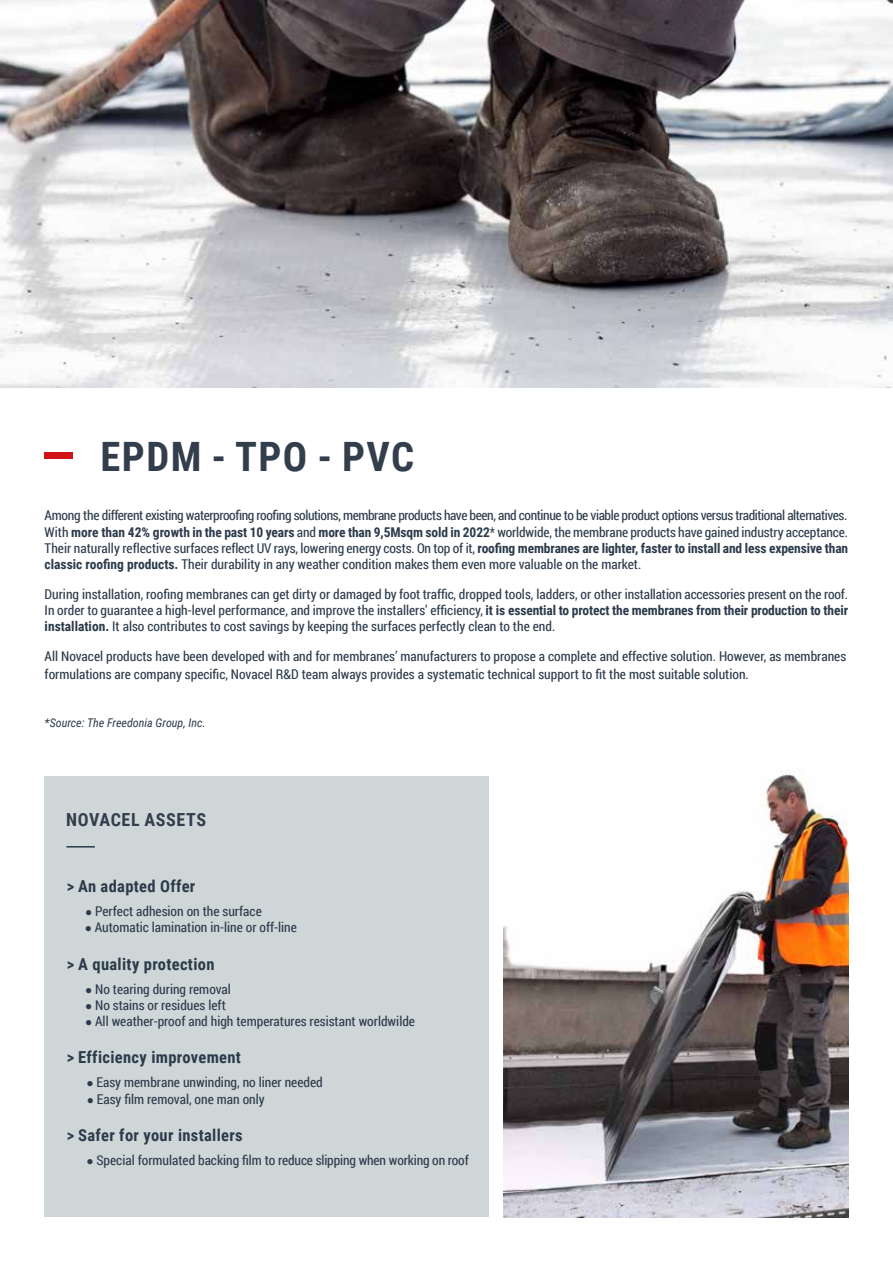
<style>
.page{position:relative;width:893px;height:1263px;background:#fff}
.page>*{position:absolute;margin:0;border:0;box-sizing:border-box;transform-origin:0 0}
.t1{font:700 40.5px "Roboto Condensed";letter-spacing:.035em;color:#333e4c}
.t2{font:700 18px "Roboto Condensed";letter-spacing:.035em;color:#333e4c}
.t3{font:700 16.5px "Roboto Condensed";letter-spacing:.02em;color:#2c3b4b}
.t4{font:700 16.5px "Roboto Condensed";letter-spacing:.02em;color:#2c3b4a}
.t5{font:13.5px/16.2px "Roboto Condensed";color:#2c3b4b;text-align:justify}
.t6{font:italic 12px "Roboto Condensed";color:#2c3b4b}
.s1{font-weight:700}
.s2{font-family:"Calibri";font-size:12px}
</style>
<div class="page">
<img style="left:503px;top:771px;width:345px;height:446px">
<div style="left:45px;top:777px;width:444px;height:440px;background:#cfd6d8"></div>
<svg style="left:66px;top:846px;width:29px;height:1px"></svg>
<div style="left:45px;top:452px;width:28px;height:6px;background:#d11116"></div>
<img style="left:0;top:0;width:893px;height:388px">
<h1 class="t1" style="left:101px;top:428px;width:315px">EPDM - TPO - PVC</h1>
<p class="t5" style="left:45px;top:507px;width:805px">Among the different existing waterproofing roofing solutions, membrane products have been, and continue to be viable product options versus traditional alternatives.<br>With <span class="s1">more than 42% growth in the past 10 years</span> and <span class="s1">more than 9,5Msqm sold in 2022</span>* worldwide, the membrane products have gained industry acceptance.<br>Their naturally reflective surfaces reflect UV rays, lowering energy costs. On top of it, <span class="s1">roofing membranes are lighter, faster to install and less expensive than classic roofing products.</span> Their durability in any weather condition makes them even more valuable on the market.</p>
<p class="t5" style="left:45px;top:586px;width:805px">During installation, roofing membranes can get dirty or damaged by foot traffic, dropped tools, ladders, or other installation accessories present on the roof.<br>In order to guarantee a high-level performance, and improve the installers’ efficiency, <span class="s1">it is essential to protect the membranes from their production to their installation.</span> It also contributes to cost savings by keeping the surfaces perfectly clean to the end.</p>
<p class="t5" style="left:45px;top:647px;width:803px;line-height:18px">All Novacel products have been developed with and for membranes’ manufacturers to propose a complete and effective solution. However, as membranes formulations are company specific, Novacel R&amp;D team always provides a systematic technical support to fit the most suitable solution.</p>
<p class="t6" style="left:45px;top:714px;width:163px">*Source: The Freedonia Group, Inc.</p>
<h2 class="t2" style="left:66px;top:807px;width:141px">NOVACEL ASSETS</h2>
<p class="t4" style="left:67px;top:874px;width:130px">&gt; An adapted Offer</p>
<p class="t5" style="left:85px;top:902px;width:178px"><span class="s2">●</span> Perfect adhesion on the surface</p>
<p class="t5" style="left:85px;top:919px;width:214px"><span class="s2">●</span> Automatic lamination in-line or off-line</p>
<p class="t4" style="left:67px;top:952px;width:149px">&gt; A quality protection</p>
<p class="t5" style="left:85px;top:980px;width:147px"><span class="s2">●</span> No tearing during removal</p>
<p class="t5" style="left:85px;top:996px;width:142px"><span class="s2">●</span> No stains or residues left</p>
<p class="t5" style="left:85px;top:1012px;width:331px"><span class="s2">●</span> All weather-proof and high temperatures resistant worldwilde</p>
<p class="t3" style="left:67px;top:1046px;width:176px">&gt; Efficiency improvement</p>
<p class="t5" style="left:87px;top:1074px;width:238px"><span class="s2">●</span> Easy membrane unwinding, no liner needed</p>
<p class="t5" style="left:87px;top:1090px;width:179px"><span class="s2">●</span> Easy film removal, one man only</p>
<p class="t3" style="left:67px;top:1124px;width:177px">&gt; Safer for your installers</p>
<p class="t5" style="left:87px;top:1152px;width:384px"><span class="s2">●</span> Special formulated backing film to reduce slipping when working on roof</p>
</div>
